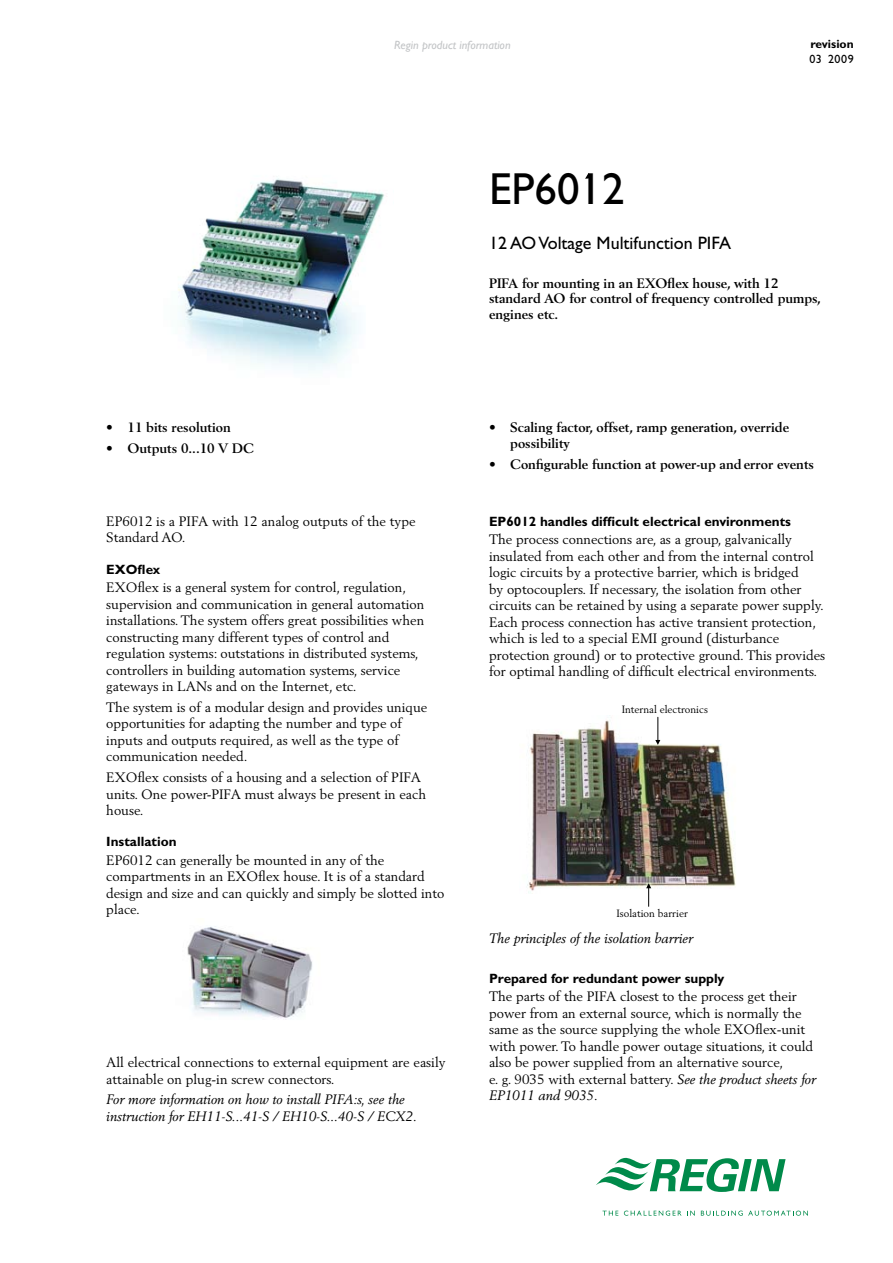
<style>
.page{position:relative;width:893px;height:1263px;background:#fff}
.page>*{position:absolute;margin:0;border:0;box-sizing:border-box;transform-origin:0 0}
.t1{font:45px "Gill Sans";color:#000}
.t2{font:18px "Gill Sans";color:#000}
.t3{font:13.5px/16.5px "Berling";color:#000}
.t4{font:700 13.5px/15.8px "Berling";color:#000}
.t5{font:italic 13.5px/16.5px "Berling";color:#000}
.t6{font:700 13.5px "Gill Sans";color:#000}
.t7{font:italic 12px "Gill Sans";color:#c3c5c7}
.t8{font:700 12px "Gill Sans";color:#000}
.t9{font:12px "Gill Sans";letter-spacing:.045em;color:#000}
.t10{font:10.35px "Berling";color:#000}
.s1{font-style:italic}
</style>
<div class="page">
<svg style="left:596px;top:1158px;width:190px;height:34px"></svg>
<svg style="left:602px;top:1211px;width:16px;height:4px"></svg>
<svg style="left:624px;top:1210px;width:57px;height:6px"></svg>
<svg style="left:687px;top:1211px;width:8px;height:4px"></svg>
<svg style="left:701px;top:1210px;width:107px;height:6px"></svg>
<img style="left:178px;top:178px;width:206px;height:193px">
<svg style="left:585px;top:173px;width:7px;height:6px"></svg>
<img style="left:527px;top:720px;width:209px;height:173px">
<svg style="left:655px;top:717px;width:5px;height:28px"></svg>
<svg style="left:646px;top:883px;width:5px;height:23px"></svg>
<img style="left:187px;top:926px;width:126px;height:94px">
<p class="t7" style="left:394px;top:39px;width:118px">Regin product information</p>
<h1 class="t1" style="left:489px;top:163px;width:137px">EP6012</h1>
<h2 class="t2" style="left:489px;top:233px;width:243px">12 AO Voltage Multifunction PIFA</h2>
<p class="t8" style="left:810px;top:37px;width:45px">revision</p>
<p class="t9" style="left:809px;top:52px;width:46px">03 2009</p>
<p class="t4" style="left:106px;top:419px;width:126px">• 11 bits resolution</p>
<p class="t4" style="left:106px;top:440px;width:149px">• Outputs 0...10 V DC</p>
<p class="t3" style="left:106px;top:513px;width:311px">EP6012 is a PIFA with 12 analog outputs of the type<br>Standard AO.</p>
<p class="t6" style="left:106px;top:561px;width:56px">EXOflex</p>
<p class="t3" style="left:106px;top:579px;width:320px">EXOflex is a general system for control, regulation, supervision and communication in general automation installations. The system offers great possibilities when constructing many different types of control and regulation systems: outstations in distributed systems, controllers in building automation systems, service gateways in LANs and on the Internet, etc.</p>
<p class="t3" style="left:106px;top:699px;width:323px">The system is of a modular design and provides unique opportunities for adapting the number and type of inputs and outputs required, as well as the type of communication needed.</p>
<p class="t3" style="left:106px;top:769px;width:321px">EXOflex consists of a housing and a selection of PIFA units. One power-PIFA must always be present in each house.</p>
<p class="t6" style="left:106px;top:834px;width:72px">Installation</p>
<p class="t3" style="left:106px;top:852px;width:340px">EP6012 can generally be mounted in any of the compartments in an EXOflex house. It is of a standard design and size and can quickly and simply be slotted into place.</p>
<p class="t3" style="left:106px;top:1054px;width:341px">All electrical connections to external equipment are easily attainable on plug-in screw connectors.</p>
<p class="t5" style="left:106px;top:1091px;width:312px">For more information on how to install PIFA:s, see the instruction for EH11-S...41-S / EH10-S...40-S / ECX2.</p>
<p class="t4" style="left:489px;top:275px;width:333px">PIFA for mounting in an EXOflex house, with 12 standard AO for control of frequency controlled pumps, engines etc.</p>
<p class="t4" style="left:510px;top:419px;width:281px;text-indent:-21px">• Scaling factor, offset, ramp generation, override possibility</p>
<p class="t4" style="left:489px;top:456px;width:326px">• Configurable function at power-up and error events</p>
<p class="t6" style="left:489px;top:513px;width:303px">EP6012 handles difficult electrical environments</p>
<p class="t3" style="left:489px;top:531px;width:338px">The process connections are, as a group, galvanically insulated from each other and from the internal control logic circuits by a protective barrier, which is bridged<br>by optocouplers. If necessary, the isolation from other circuits can be retained by using a separate power supply.<br>Each process connection has active transient protection, which is led to a special EMI ground (disturbance protection ground) or to protective ground. This provides for optimal handling of difficult electrical environments.</p>
<p class="t10" style="left:622px;top:703px;width:88px">Internal electronics</p>
<p class="t10" style="left:617px;top:907px;width:73px">Isolation barrier</p>
<p class="t5" style="left:489px;top:930px;width:205px">The principles of the isolation barrier</p>
<p class="t6" style="left:489px;top:970px;width:237px">Prepared for redundant power supply</p>
<p class="t3" style="left:489px;top:988px;width:329px">The parts of the PIFA closest to the process get their power from an external source, which is normally the same as the source supplying the whole EXOflex-unit with power. To handle power outage situations, it could also be power supplied from an alternative source,<br>e. g. 9035 with external battery. <span class="s1">See the product sheets for EP1011 and 9035.</span></p>
</div>
